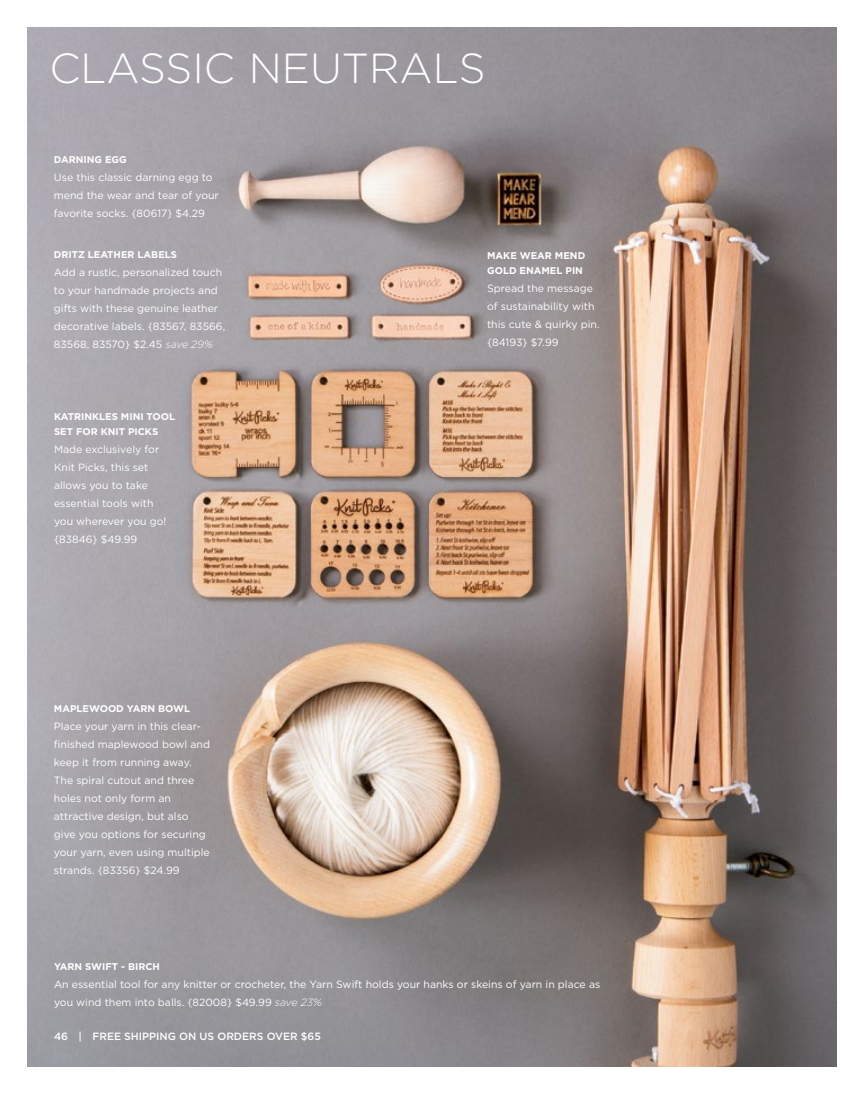
<style>
.page{position:relative;width:864px;height:1094px;background:#fff}
.page>*{position:absolute;margin:0;border:0;box-sizing:border-box;transform-origin:0 0}
.t1{font:300 42px "Gotham";color:#fff}
.t2{font:10.5px/18px "Gotham";color:#fff}
.t3{font:500 10.5px "Gotham";color:#fff}
.t4{font:700 9.75px/15px "Gotham";color:#fff}
.s1{font-weight:300;font-style:italic}
</style>
<div class="page">
<img style="left:27px;top:27px;width:810px;height:1039px">
<h1 class="t1" style="left:50px;top:42px;width:438px">CLASSIC NEUTRALS</h1>
<p class="t4" style="left:54px;top:152px;width:74px">DARNING EGG</p>
<p class="t2" style="left:54px;top:168px;width:166px">Use this classic darning egg to mend the wear and tear of your favorite socks. {80617} $4.29</p>
<p class="t4" style="left:54px;top:247px;width:125px">DRITZ LEATHER LABELS</p>
<p class="t2" style="left:54px;top:263px;width:173px">Add a rustic, personalized touch to your handmade projects and gifts with these genuine leather decorative labels. {83567, 83566,<br>83568, 83570} $2.45 <span class="s1">save 29%</span></p>
<p class="t4" style="left:54px;top:409px;width:123px">KATRINKLES MINI TOOL<br>SET FOR KNIT PICKS</p>
<p class="t2" style="left:54px;top:440px;width:114px">Made exclusively for<br>Knit Picks, this set allows you to take essential tools with you wherever you go! {83846} $49.99</p>
<p class="t4" style="left:54px;top:701px;width:138px">MAPLEWOOD YARN BOWL</p>
<p class="t2" style="left:54px;top:717px;width:158px">Place your yarn in this clear&shy;finished maplewood bowl and keep it from running away.<br>The spiral cutout and three holes not only form an attractive design, but also give you options for securing your yarn, even using multiple strands. {83356} $24.99</p>
<p class="t4" style="left:487px;top:248px;width:100px">MAKE WEAR MEND<br>GOLD ENAMEL PIN</p>
<p class="t2" style="left:487px;top:279px;width:114px">Spread the message of sustainability with this cute &amp; quirky pin. {84193} $7.99</p>
<p class="t4" style="left:54px;top:959px;width:108px">YARN SWIFT - BIRCH</p>
<p class="t2" style="left:54px;top:975px;width:548px">An essential tool for any knitter or crocheter, the Yarn Swift holds your hanks or skeins of yarn in place as you wind them into balls. {82008} $49.99 <span class="s1">save 23%</span></p>
<p class="t3" style="left:54px;top:1029px;width:268px">46 | FREE SHIPPING ON US ORDERS OVER $65</p>
</div>
